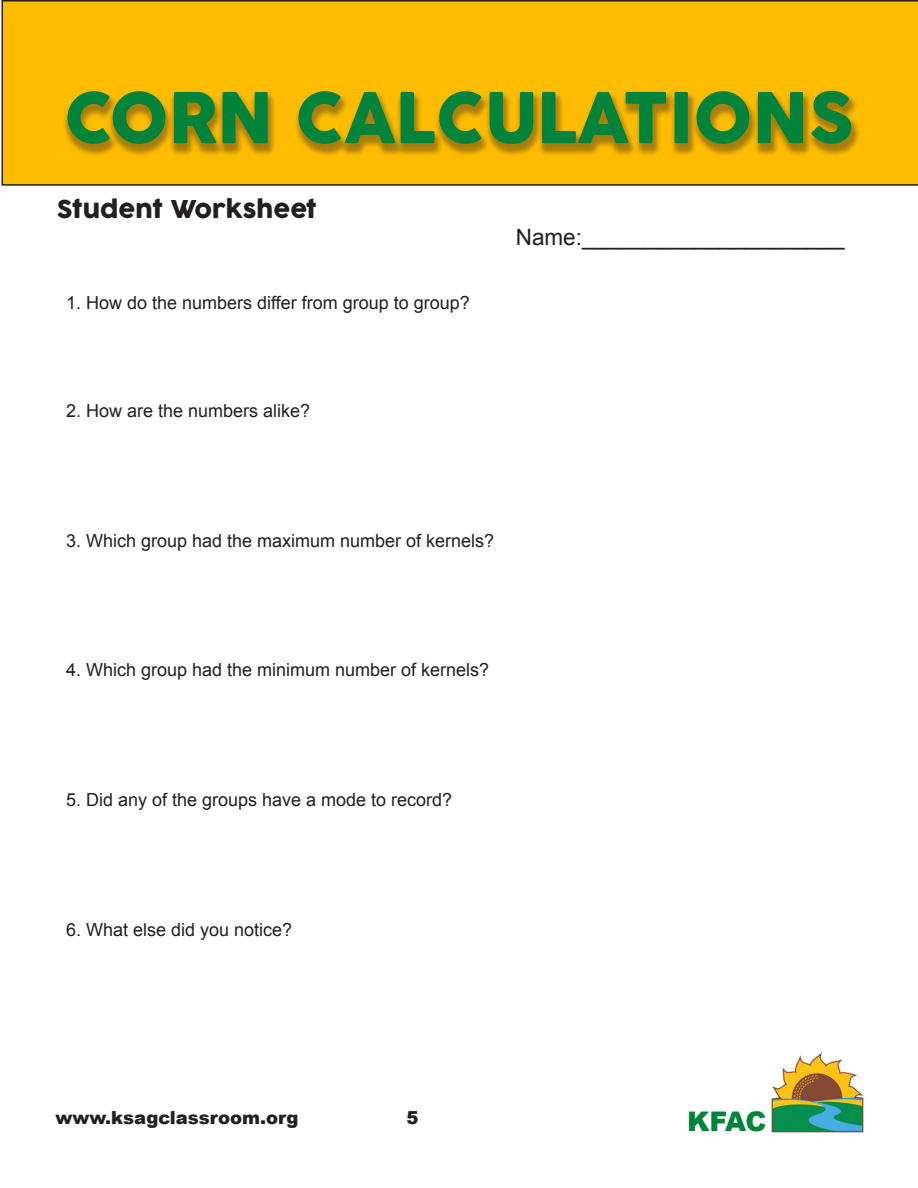
<style>
.page{position:relative;width:918px;height:1188px;background:#fff}
.page>*{position:absolute;margin:0;border:0;box-sizing:border-box;transform-origin:0 0}
.t1{font:69px "Cocogoose";color:#00843b}
.t2{font:900 27px "Arial";color:#00843b}
.Body_Text{font:24px "Cocogoose";color:#231f20}
.Body_Text-2{font:22.5px "Arial";color:#231f20}
.Body_Text-3{font:18px "Arial";color:#231f20}
.t3{font:900 18px "Arial";color:#231f20}
</style>
<div class="page">
<div style="left:2px;top:0;width:916px;height:186px;background:#ffbc01"></div>
<img style="left:771px;top:1052px;width:93px;height:81px">
<div style="left:62px;top:90px;width:798px;height:67px;background:#231f20;opacity:.4"></div>
<h1 class="t1" style="left:64px;top:70px;width:792px">CORN CALCULATIONS</h1>
<p class="Body_Text" style="left:57px;top:193px;width:262px">Student Worksheet</p>
<p class="Body_Text-3" style="left:66px;top:291px;width:405px">1. How do the numbers differ from group to group?</p>
<p class="Body_Text-3" style="left:66px;top:399px;width:246px">2. How are the numbers alike?</p>
<p class="Body_Text-2" style="left:516px;top:223px;width:330px">Name:_____________________</p>
<p class="Body_Text-3" style="left:66px;top:529px;width:430px">3. Which group had the maximum number of kernels?</p>
<p class="Body_Text-3" style="left:66px;top:658px;width:425px">4. Which group had the minimum number of kernels?</p>
<p class="Body_Text-3" style="left:66px;top:788px;width:388px">5. Did any of the groups have a mode to record?</p>
<p class="Body_Text-3" style="left:66px;top:917px;width:228px">6. What else did you notice?</p>
<p class="t3" style="left:56px;top:1104px;width:245px">www.ksagclassroom.org</p>
<p class="t3" style="left:407px;top:1104px;width:14px">5</p>
<h2 class="t2" style="left:687px;top:1101px;width:81px">KFAC</h2>
</div>
